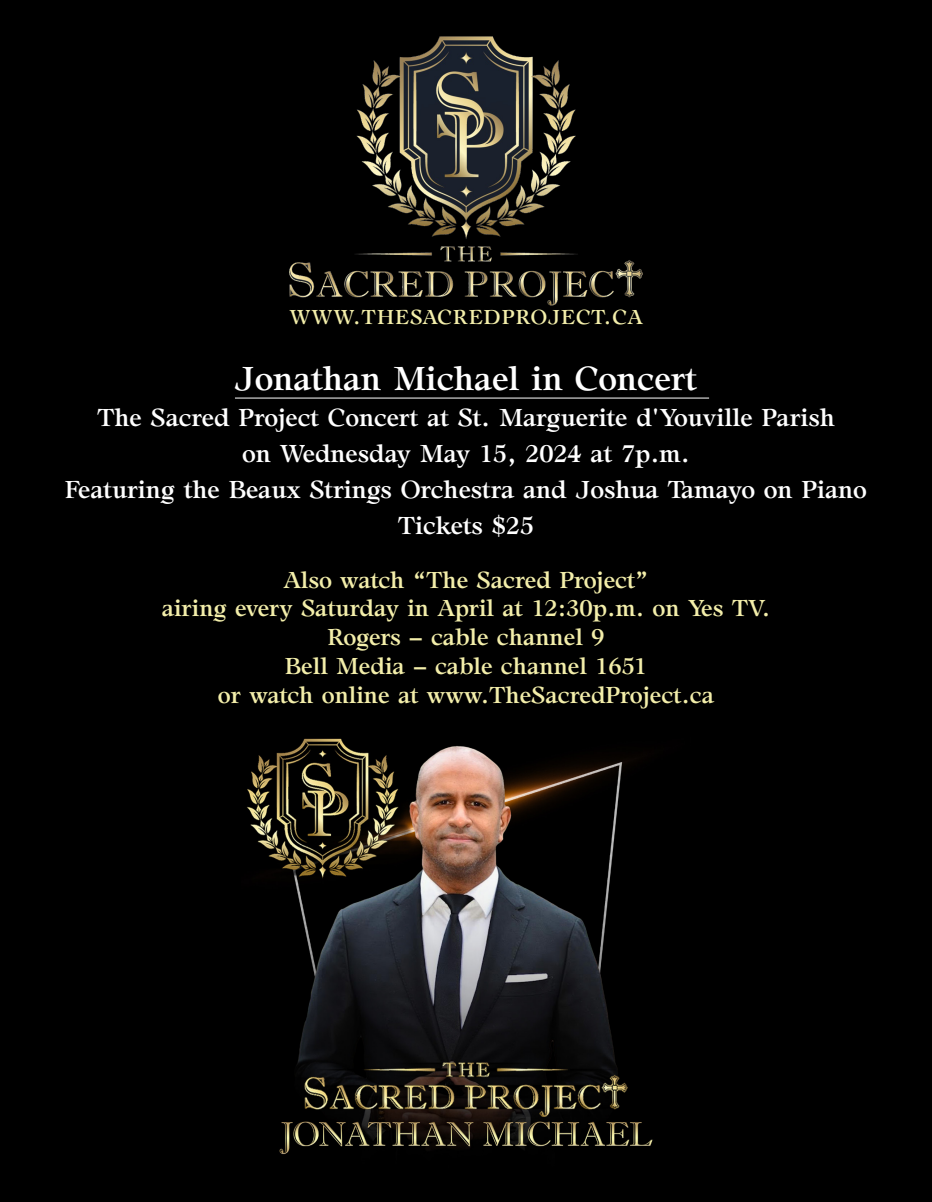
<style>
.page{position:relative;width:932px;height:1202px;background:#000}
.page>*{position:absolute;margin:0;border:0;box-sizing:border-box;transform-origin:0 0}
.t1{font:34.5px "Adroit CG Medium";color:#fff}
.t2{font:25.5px/36px "Adroit CG Medium";color:#fff;text-align:center}
.t3{font:24px/28.8px "Adroit CG Medium";color:#f3eeaa;text-align:center}
.t4{font:21px "Adroit CG Medium";letter-spacing:.055em;color:#f3eeaa}
</style>
<div class="page">
<img style="left:247px;top:738px;width:406px;height:416px">
<hr style="left:235px;top:398px;width:474px;height:1px;background:#fff">
<img style="left:289px;top:36px;width:354px;height:270px">
<p class="t4" style="left:289px;top:305px;width:355px">WWW.THESACREDPROJECT.CA</p>
<h1 class="t1" style="left:235px;top:359px;width:463px">Jonathan Michael in Concert</h1>
<p class="t2" style="left:65px;top:400px;width:803px">The Sacred Project Concert at St. Marguerite d'Youville Parish<br>on Wednesday May 15, 2024 at 7p.m.<br>Featuring the Beaux Strings Orchestra and Joshua Tamayo on Piano Tickets $25</p>
<p class="t3" style="left:162px;top:566px;width:610px">Also watch “The Sacred Project”<br>airing every Saturday in April at 12:30p.m. on Yes TV.<br>Rogers – cable channel 9<br>Bell Media – cable channel 1651<br>or watch online at www.TheSacredProject.ca</p>
</div>
